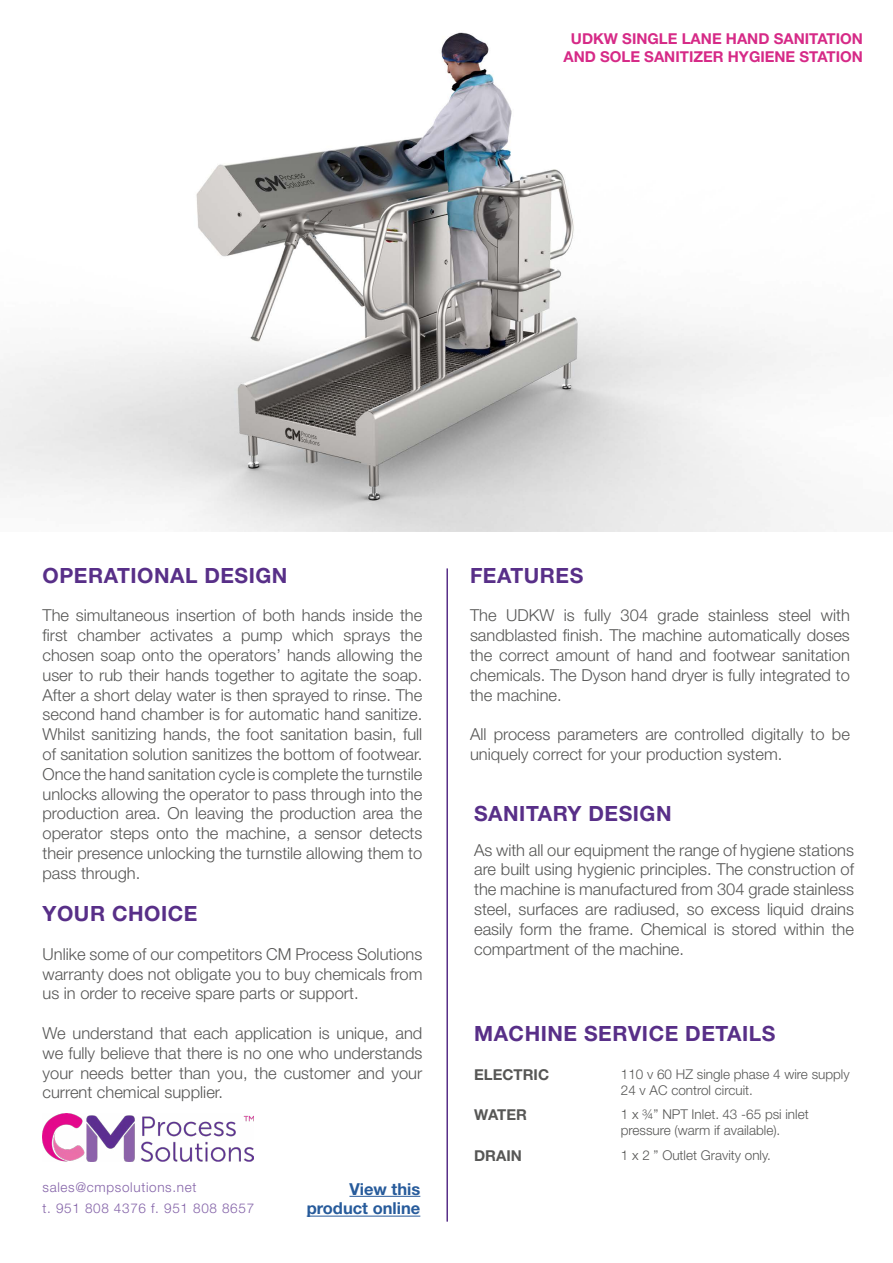
<style>
.page{position:relative;width:893px;height:1263px;background:#fff}
.page>*{position:absolute;margin:0;border:0;box-sizing:border-box;transform-origin:0 0}
.t1{font:700 21px "Helvetica Neue LT Std";letter-spacing:.025em;color:#582f88}
.t2{font:300 16.5px/19.8px "Helvetica Neue LT Std";color:#575756;text-align:justify}
.t3{font:700 16.5px/19.8px "Helvetica Neue LT Std";color:#275b9b;text-align:right}
.t4{font:700 15px/18px "Helvetica Neue LT Std";color:#d62a87;text-align:center}
.t5{font:700 15px "Helvetica Neue LT Std";color:#575756}
.t6{font:300 13.5px/16.2px "Helvetica Neue LT Std";color:#575756}
.t7{font:300 13.5px/21.6px "Helvetica Neue LT Std";letter-spacing:.05em;color:#8463a8}
</style>
<div class="page">
<img style="left:0;top:32px;width:817px;height:499px">
<hr style="left:446px;top:568px;width:2px;height:653px;background:#582f88">
<hr style="left:349px;top:1196px;width:71px;height:1px;background:#275b9b">
<hr style="left:307px;top:1216px;width:113px;height:1px;background:#275b9b">
<img style="left:43px;top:1113px;width:211px;height:49px">
<p class="t4" style="left:563px;top:29px;width:301px">UDKW SINGLE LANE HAND SANITATION<br>AND SOLE SANITIZER HYGIENE STATION</p>
<p class="t1" style="left:43px;top:563px;width:246px">OPERATIONAL DESIGN</p>
<p class="t1" style="left:470px;top:563px;width:115px">FEATURES</p>
<p class="t2" style="left:43px;top:605px;width:381px">The simultaneous insertion of both hands inside the first chamber activates a pump which sprays the chosen soap onto the operators’ hands allowing the user to rub their hands together to agitate the soap.<br>After a short delay water is then sprayed to rinse. The second hand chamber is for automatic hand sanitize.<br>Whilst sanitizing hands, the foot sanitation basin, full of sanitation solution sanitizes the bottom of footwear.<br>Once the hand sanitation cycle is complete the turnstile unlocks allowing the operator to pass through into the production area. On leaving the production area the operator steps onto the machine, a sensor detects their presence unlocking the turnstile allowing them to pass through.</p>
<p class="t1" style="left:43px;top:901px;width:156px">YOUR CHOICE</p>
<p class="t2" style="left:43px;top:944px;width:381px">Unlike some of our competitors CM Process Solutions warranty does not obligate you to buy chemicals from us in order to receive spare parts or support.</p>
<p class="t2" style="left:43px;top:1023px;width:381px">We understand that each application is unique, and we fully believe that there is no one who understands your needs better than you, the customer and your current chemical supplier.</p>
<p class="t7" style="left:43px;top:1176px;width:213px">sales@cmpsolutions.net<br>t. 951 808 4376 f. 951 808 8657</p>
<p class="t3" style="left:307px;top:1178px;width:115px">View this product online</p>
<p class="t2" style="left:470px;top:605px;width:381px">The UDKW is fully 304 grade stainless steel with sandblasted finish. The machine automatically doses the correct amount of hand and footwear sanitation chemicals. The Dyson hand dryer is fully integrated to the machine.</p>
<p class="t2" style="left:470px;top:724px;width:381px">All process parameters are controlled digitally to be uniquely correct for your production system.</p>
<p class="t1" style="left:474px;top:800px;width:199px">SANITARY DESIGN</p>
<p class="t2" style="left:474px;top:839px;width:381px">As with all our equipment the range of hygiene stations are built using hygienic principles. The construction of the machine is manufactured from 304 grade stainless steel, surfaces are radiused, so excess liquid drains easily form the frame. Chemical is stored within the compartment of the machine.</p>
<p class="t1" style="left:474px;top:1020px;width:303px">MACHINE SERVICE DETAILS</p>
<p class="t5" style="left:474px;top:1066px;width:76px">ELECTRIC</p>
<p class="t6" style="left:621px;top:1066px;width:230px">110 v 60 HZ single phase 4 wire supply<br>24 v AC control circuit.</p>
<p class="t5" style="left:474px;top:1105px;width:54px">WATER</p>
<p class="t6" style="left:621px;top:1105px;width:189px">1 x ¾” NPT Inlet. 43 -65 psi inlet pressure (warm if available).</p>
<p class="t5" style="left:474px;top:1146px;width:49px">DRAIN</p>
<p class="t6" style="left:621px;top:1147px;width:152px">1 x 2 ” Outlet Gravity only.</p>
</div>
